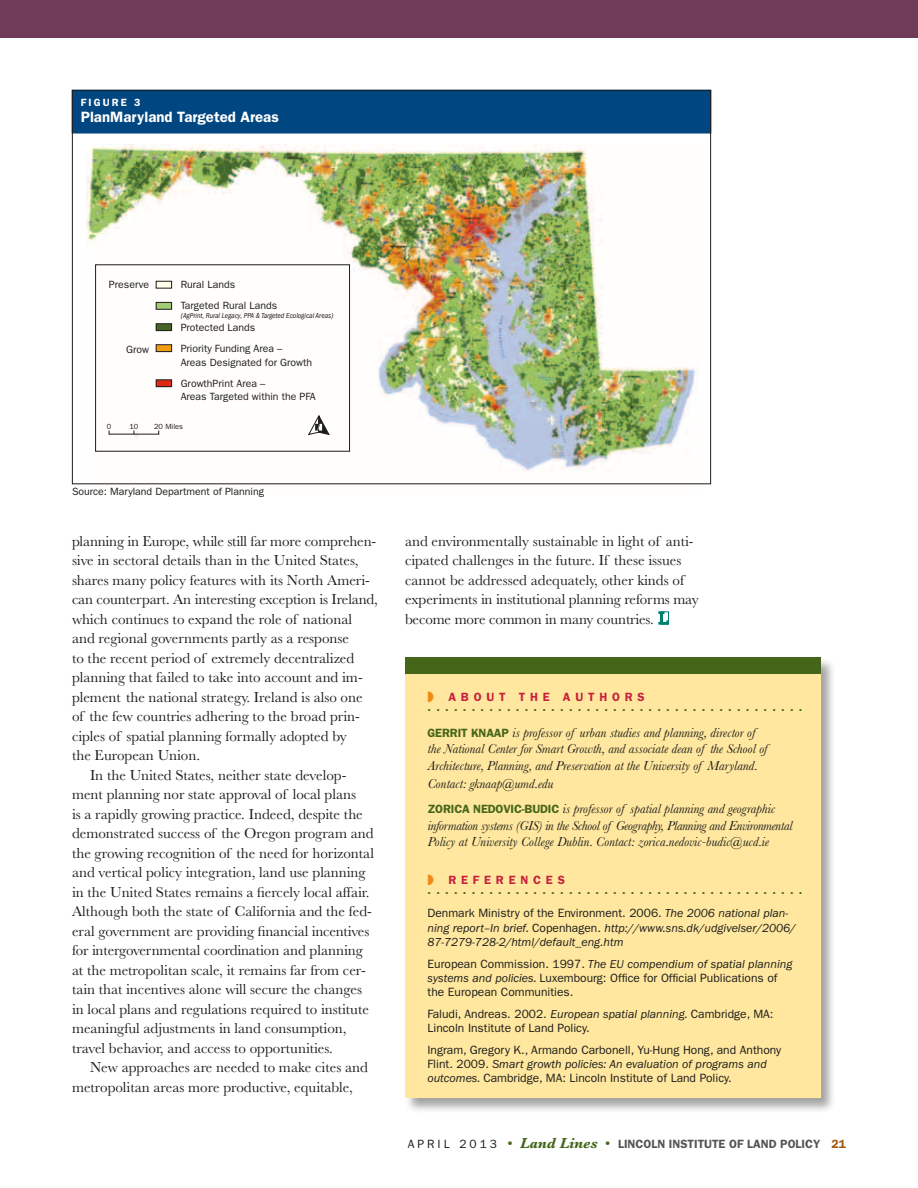
<style>
.page{position:relative;width:918px;height:1188px;background:#fff}
.page>*{position:absolute;margin:0;border:0;box-sizing:border-box;transform-origin:0 0}
.t1{font:15px/19.5px "Baskerville";color:#1c1c1a}
.t2{font:600 15px "ITC Franklin Gothic Std";color:#fff}
.t3{font:italic 13.5px/16.5px "Baskerville";color:#1c1c1a}
.t4{font:italic 13.5px/16.5px "Baskerville";letter-spacing:-.02em;color:#1c1c1a}
.t5{font:12px/14.2px "ITC Franklin Gothic Std";color:#1c1c1a}
.t6{font:italic 12px/14.2px "ITC Franklin Gothic Std";color:#1c1c1a}
.t7{font:600 12px/10.5px "ITC Franklin Gothic Std";letter-spacing:.4em;color:#456519}
.t8{font:600 12px "ITC Franklin Gothic Std";color:#545555}
.t9{font:10.5px/21px "ITC Franklin Gothic Std";color:#1c1c1a}
.t10{font:600 10.5px "ITC Franklin Gothic Std";letter-spacing:.2em;color:#fff}
.t11{font:italic condensed 7.5px "ITC Franklin Gothic Std";color:#1c1c1a}
.t12{font:7.5px "ITC Franklin Gothic Std";color:#1c1c1a}
.s1{color:#ef8a15}
.s2{color:#c7213d}
.s3{font-family:"ITC Franklin Gothic Std";font-weight:600;font-style:normal;font-size:12px;color:#456519}
.s4{font-style:normal}
.s5{font-style:italic}
.s6{font-weight:400;color:#1c1c1a}
.s7{font-family:"Baskerville";font-weight:400;font-size:15px;color:#456519}
.s8{font-family:"Baskerville";font-weight:700;font-style:italic;font-size:15px;color:#456519}
.s9{color:#a35711}
</style>
<div class="page">
<div style="left:0;top:0;width:918px;height:38px;background:#6f3b59"></div>
<div style="left:404px;top:658px;width:433px;height:455px;background:#1c1c1a;opacity:.4"></div>
<div style="left:405px;top:658px;width:416px;height:440px;background:#ffe79f"></div>
<div style="left:405px;top:657px;width:416px;height:17px;background:#456519"></div>
<div style="left:72px;top:90px;width:639px;height:43px;background:#004680"></div>
<img style="left:86px;top:144px;width:613px;height:341px">
<div style="left:133px;top:431px;width:7px;height:9px;background:#1c1c1a;opacity:.5"></div>
<div style="left:156px;top:281px;width:16px;height:7px;background:#fffdec"></div>
<div style="left:156px;top:281px;width:16px;height:7px;border:1px solid #1c1c1a"></div>
<div style="left:156px;top:302px;width:16px;height:7px;background:#a2cb74"></div>
<div style="left:156px;top:302px;width:16px;height:7px;border:1px solid #1c1c1a"></div>
<div style="left:156px;top:324px;width:16px;height:7px;background:#466328"></div>
<div style="left:156px;top:324px;width:16px;height:7px;border:1px solid #1c1c1a"></div>
<div style="left:156px;top:345px;width:16px;height:7px;background:#f39c12"></div>
<div style="left:156px;top:345px;width:16px;height:7px;border:1px solid #1c1c1a"></div>
<div style="left:156px;top:380px;width:16px;height:7px;background:#df2816"></div>
<div style="left:156px;top:380px;width:16px;height:7px;border:1px solid #1c1c1a"></div>
<svg style="left:308px;top:413px;width:22px;height:22px"></svg>
<div style="left:95px;top:265px;width:255px;height:186px;border:1px solid #1c1c1a"></div>
<svg style="left:658px;top:611px;width:11px;height:14px"></svg>
<p class="t10" style="left:81px;top:96px;width:61px">FIGURE 3</p>
<p class="t2" style="left:81px;top:108px;width:200px">PLANMARYLAND TARGETED AREAS</p>
<p class="t9" style="left:109px;top:274px;width:42px">Preserve</p>
<p class="t9" style="left:126px;top:339px;width:24px">Grow</p>
<p class="t9" style="left:181px;top:274px;width:98px">Rural Lands<br>Targeted Rural Lands</p>
<p class="t11" style="left:181px;top:311px;width:154px">(AgPrint, Rural Legacy, PPA &amp; Targeted Ecological Areas)</p>
<p class="t9" style="left:181px;top:317px;width:103px">Protected Lands<br>Priority Funding Area –</p>
<p class="t9" style="left:181px;top:352px;width:133px">Areas Designated for Growth<br>GrowthPrint Area –</p>
<p class="t9" style="left:181px;top:386px;width:136px">Areas Targeted within the PFA</p>
<p class="t12" style="left:107px;top:422px;width:6px">0</p>
<p class="t12" style="left:129px;top:422px;width:10px">10</p>
<p class="t12" style="left:154px;top:422px;width:30px">20 Miles</p>
<p class="t9" style="left:72px;top:481px;width:193px">Source: Maryland Department of Planning</p>
<p class="t1" style="left:72px;top:531px;width:306px">planning in Europe, while still far more comprehen-</p>
<p class="t1" style="left:72px;top:551px;width:288px">sive in sectoral details than in the United States,</p>
<p class="t1" style="left:72px;top:570px;width:299px">shares many policy features with its North Ameri-</p>
<p class="t1" style="left:72px;top:590px;width:307px">can counterpart. An interesting exception is Ireland,</p>
<p class="t1" style="left:72px;top:609px;width:282px">which continues to expand the role of national</p>
<p class="t1" style="left:72px;top:629px;width:279px">and regional governments partly as a response</p>
<p class="t1" style="left:72px;top:648px;width:284px">to the recent period of extremely decentralized</p>
<p class="t1" style="left:72px;top:668px;width:292px">planning that failed to take into account and im-</p>
<p class="t1" style="left:72px;top:687px;width:292px">plement the national strategy. Ireland is also one</p>
<p class="t1" style="left:72px;top:707px;width:289px">of the few countries adhering to the broad prin-</p>
<p class="t1" style="left:72px;top:726px;width:276px">ciples of spatial planning formally adopted by</p>
<p class="t1" style="left:72px;top:746px;width:130px">the European Union.</p>
<p class="t1" style="left:90px;top:765px;width:258px">In the United States, neither state develop-</p>
<p class="t1" style="left:72px;top:785px;width:286px">ment planning nor state approval of local plans</p>
<p class="t1" style="left:72px;top:804px;width:292px">is a rapidly growing practice. Indeed, despite the</p>
<p class="t1" style="left:72px;top:824px;width:303px">demonstrated success of the Oregon program and</p>
<p class="t1" style="left:72px;top:843px;width:303px">the growing recognition of the need for horizontal</p>
<p class="t1" style="left:72px;top:863px;width:295px">and vertical policy integration, land use planning</p>
<p class="t1" style="left:72px;top:882px;width:299px">in the United States remains a fiercely local affair.</p>
<p class="t1" style="left:72px;top:902px;width:302px">Although both the state of California and the fed-</p>
<p class="t1" style="left:72px;top:921px;width:299px">eral government are providing financial incentives</p>
<p class="t1" style="left:72px;top:941px;width:292px">for intergovernmental coordination and planning</p>
<p class="t1" style="left:72px;top:960px;width:295px">at the metropolitan scale, it remains far from cer-</p>
<p class="t1" style="left:72px;top:980px;width:292px">tain that incentives alone will secure the changes</p>
<p class="t1" style="left:72px;top:999px;width:298px">in local plans and regulations required to institute</p>
<p class="t1" style="left:72px;top:1019px;width:276px">meaningful adjustments in land consumption,</p>
<p class="t1" style="left:72px;top:1038px;width:262px">travel behavior, and access to opportunities.</p>
<p class="t1" style="left:72px;top:1058px;width:297px">New approaches are needed to make cites and</p>
<p class="t1" style="left:72px;top:1077px;width:282px">metropolitan areas more productive, equitable,</p>
<p class="t1" style="left:405px;top:531px;width:295px">and environmentally sustainable in light of anti&shy;cipated challenges in the future. If these issues cannot be addressed adequately, other kinds of experiments in institutional planning reforms may become more common in many countries.</p>
<p class="t7" style="left:428px;top:691px;width:377px"><span class="s1">◗</span> <span class="s2">ABOUT THE AUTHORS<br></span>. . . . . . . . . . . . . . . . . . . . . . . . . . . . . . . . . . . . . . . . . . .</p>
<p class="t3" style="left:427px;top:724px;width:341px"><span class="s3">GERRIT KNAAP</span> is professor of urban studies and planning, director of the National Center for Smart Growth, and associate dean of the School of<br>Architecture, Planning, and Preservation at the University of Maryland.</p>
<p class="t3" style="left:427px;top:770px;width:349px;line-height:25.5px">Contact: gknaap@umd.edu<br><span class="s3">ZORICA NEDOVIC-BUDIC</span> is professor of spatial planning and geographic</p>
<p class="t4" style="left:427px;top:817px;width:366px">information systems (GIS) in the School of Geography, Planning and Environmental<br>Policy at University College Dublin. Contact: zorica.nedovic-budic@ucd.ie</p>
<p class="t7" style="left:428px;top:874px;width:377px"><span class="s1">◗</span> <span class="s2">REFERENCES<br></span>. . . . . . . . . . . . . . . . . . . . . . . . . . . . . . . . . . . . . . . . . . .</p>
<p class="t6" style="left:428px;top:906px;width:370px"><span class="s4">Denmark Ministry of the Environment. 2006.</span> The 2006 national plan&shy;ning report–In brief. <span class="s4">Copenhagen.</span> http://www.sns.dk/udgivelser/2006/<br>87-7279-728-2/html/default_eng.htm</p>
<p class="t5" style="left:428px;top:956px;width:366px">European Commission. 1997. <span class="s5">The EU compendium of spatial planning systems and policies.</span> Luxembourg: Office for Official Publications of the European Communities.</p>
<p class="t5" style="left:428px;top:1007px;width:348px">Faludi, Andreas. 2002. <span class="s5">European spatial planning.</span> Cambridge, MA:<br>Lincoln Institute of Land Policy.</p>
<p class="t5" style="left:428px;top:1043px;width:355px">Ingram, Gregory K., Armando Carbonell, Yu-Hung Hong, and Anthony<br>Flint. 2009. <span class="s5">Smart growth policies: An evaluation of programs and outcomes.</span> Cambridge, MA: Lincoln Institute of Land Policy.</p>
<p class="t5" style="left:408px;top:1136px;width:10px">april</p>
<p class="t8" style="left:459px;top:1136px;width:388px"><span class="s6">2 0 1 3</span> <span class="s7">•</span> <span class="s8">Land Lines</span> <span class="s7">•</span> LINCOLN INSTITUTE OF LAND POLICY <span class="s9">21</span></p>
</div>
